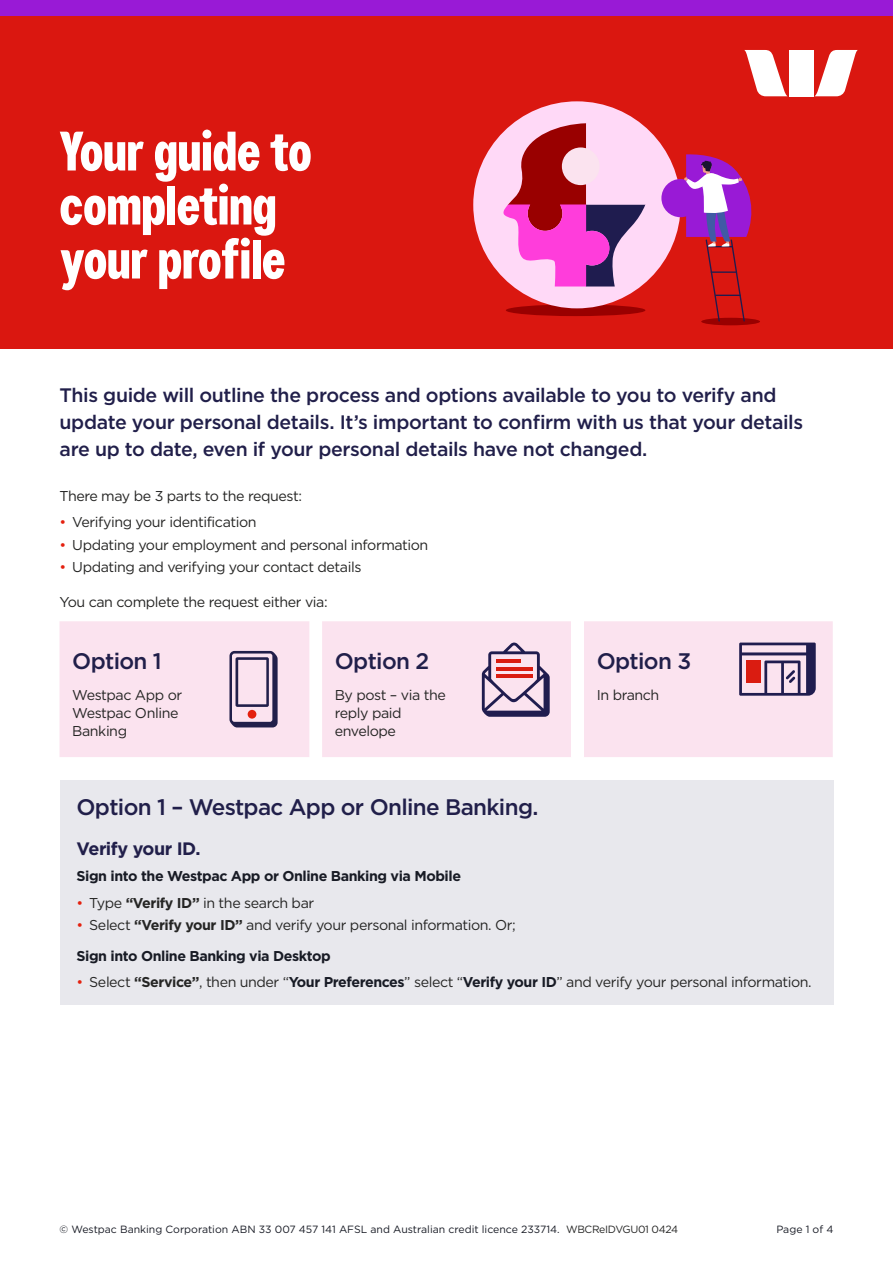
<style>
.page{position:relative;width:893px;height:1263px;background:#fff}
.page>*{position:absolute;margin:0;border:0;box-sizing:border-box;transform-origin:0 0}
.t1{font:700 55.5px/54px "Westpac";color:#fff}
.TH2{font:500 22.5px "Gotham";letter-spacing:-.03em;color:#211f4a}
.t2{font:500 19.5px/27px "Gotham";letter-spacing:-.02em;color:#211f4a}
.TH3{font:700 18px "Gotham";letter-spacing:-.025em;color:#211f4a}
.Body{font:14.25px/18px "Gotham";letter-spacing:-.03em;color:#252524}
.Body-2{font:700 14.25px "Gotham";letter-spacing:-.03em;color:#181b25}
.t3{font:10.5px "Gotham";color:#181b25}
.s1{color:#e4200e}
.s2{font-weight:700}
.s3{font-weight:700;color:#181b25}
.s4{color:#252524}
</style>
<div class="page">
<div style="left:0;top:13px;width:893px;height:336px;background:#da1710"></div>
<div style="left:701px;top:318px;width:59px;height:7px;background:#900;border-radius:50%"></div>
<div style="left:506px;top:304px;width:139px;height:12px;background:#900;border-radius:50%"></div>
<div style="left:473px;top:101px;width:208px;height:207px;background:#ffd9f7;border-radius:50%"></div>
<svg style="left:503px;top:123px;width:152px;height:163px"></svg>
<div style="left:562px;top:147px;width:38px;height:38px;background:#fbe3ef;border-radius:50%"></div>
<div style="left:661px;top:179px;width:39px;height:38px;background:#991ad6;border-radius:50%"></div>
<svg style="left:683px;top:154px;width:73px;height:168px"></svg>
<div style="left:60px;top:621px;width:773px;height:136px;background:#fbe3ef"></div>
<div style="left:571px;top:621px;width:13px;height:136px;background:#fff"></div>
<svg style="left:229px;top:651px;width:49px;height:76px;background:#b09cb3"></svg>
<svg style="left:482px;top:642px;width:68px;height:75px;background:#b99aaf"></svg>
<svg style="left:739px;top:642px;width:77px;height:54px;background:#a4879f"></svg>
<div style="left:60px;top:780px;width:773px;height:224px;background:#e8e8ed"></div>
<div style="left:0;top:0;width:893px;height:15px;background:#991ad6"></div>
<svg style="left:744px;top:50px;width:43px;height:46px"></svg>
<svg style="left:815px;top:50px;width:43px;height:46px"></svg>
<div style="left:789px;top:50px;width:24px;height:46px;background:#fff"></div>
<p class="t1" style="left:60px;top:123px;width:254px">Your guide to completing</p>
<p class="t1" style="left:60px;top:231px;width:227px">your profile</p>
<p class="t2" style="left:60px;top:381px;width:745px">This guide will outline the process and options available to you to verify and update your personal details. It’s important to confirm with us that your details are up to date, even if your personal details have not changed.</p>
<p class="Body" style="left:60px;top:486px;width:244px">There may be 3 parts to the request:</p>
<p class="Body" style="left:60px;top:513px;width:199px"><span class="s1">•</span> Verifying your identification</p>
<p class="Body" style="left:60px;top:535px;width:370px"><span class="s1">•</span> Updating your employment and personal information</p>
<p class="Body" style="left:60px;top:557px;width:303px"><span class="s1">•</span> Updating and verifying your contact details</p>
<p class="Body" style="left:60px;top:592px;width:270px">You can complete the request either via:</p>
<h3 class="TH2" style="left:72px;top:646px;width:91px">Option 1</h3>
<p class="Body" style="left:72px;top:685px;width:111px">Westpac App or<br>Westpac Online<br>Banking</p>
<h3 class="TH2" style="left:335px;top:646px;width:96px">Option 2</h3>
<p class="Body" style="left:335px;top:685px;width:113px">By post – via the reply paid envelope</p>
<h3 class="TH2" style="left:597px;top:646px;width:96px">Option 3</h3>
<p class="Body" style="left:597px;top:685px;width:64px">In branch</p>
<h3 class="TH2" style="left:77px;top:792px;width:463px">Option 1 – Westpac App or Online Banking.</h3>
<h4 class="TH3" style="left:77px;top:836px;width:126px">Verify your ID.</h4>
<p class="Body-2" style="left:77px;top:867px;width:386px">Sign into the Westpac App or Online Banking via Mobile</p>
<p class="Body" style="left:77px;top:893px;width:239px"><span class="s1">•</span> Type <span class="s2">“Verify ID”</span> in the search bar</p>
<p class="Body" style="left:77px;top:915px;width:441px"><span class="s1">•</span> Select <span class="s2">“Verify your ID”</span> and verify your personal information. Or;</p>
<p class="Body-2" style="left:77px;top:946px;width:256px">Sign into Online Banking via Desktop</p>
<p class="Body" style="left:77px;top:973px;width:737px"><span class="s1">•</span> Select <span class="s2">“Service”</span>, then under “<span class="s3">Your Preferences</span>” select “<span class="s3">Verify your ID</span>” and verify your personal information.</p>
<p class="t3" style="left:60px;top:1223px;width:620px">© Westpac Banking Corporation ABN 33 007 457 141 AFSL and Australian credit licence 233714. <span class="s4">WBCReIDVGU01 0424</span></p>
<p class="t3" style="left:776px;top:1223px;width:59px">Page 1 of 4</p>
</div>
